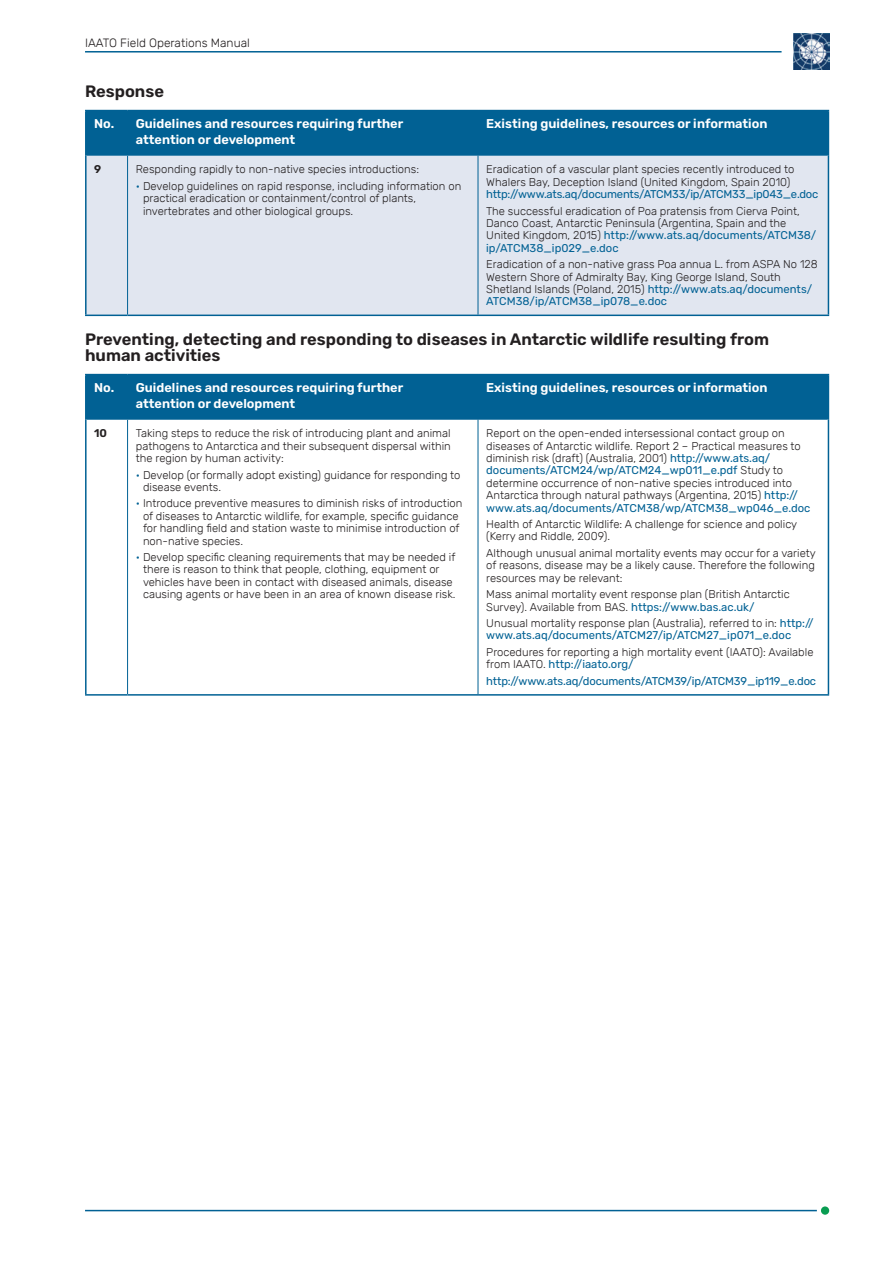
<style>
.page{position:relative;width:893px;height:1263px;background:#fff}
.page>*{position:absolute;margin:0;border:0;box-sizing:border-box;transform-origin:0 0}
.t1{font:600 16.5px/16.5px "Rubik";color:#231f20}
.t2{font:600 12.75px/16.5px "Rubik";color:#fff}
.t3{font:300 12px "Rubik";color:#231f20}
.t4{font:300 11.25px/12.3px "Rubik";color:#231f20}
.t5{font:11.25px/12.3px "Rubik";letter-spacing:-.015em;color:#016194}
.t6{font:600 11.25px "Rubik";color:#231f20}
.s1{color:#016194}
.s2{font-weight:400;color:#016194}
.s3{font-weight:300;color:#231f20}
</style>
<div class="page">
<hr style="left:85px;top:51px;width:697px;height:2px;background:#016194">
<hr style="left:85px;top:1210px;width:732px;height:1px;background:#016194">
<img style="left:793px;top:34px;width:36px;height:36px">
<div style="left:821px;top:1206px;width:8px;height:9px;background:#099d52;border-radius:50%"></div>
<div style="left:87px;top:111px;width:741px;height:44px;background:#016194"></div>
<div style="left:87px;top:156px;width:741px;height:159px;background:#e1e6f0"></div>
<hr style="left:127px;top:111px;width:1px;height:44px;background:#016194">
<hr style="left:478px;top:111px;width:1px;height:44px;background:#016194">
<hr style="left:127px;top:156px;width:1px;height:159px;background:#016194">
<hr style="left:478px;top:156px;width:1px;height:159px;background:#016194">
<hr style="left:85px;top:110px;width:43px;height:1px;background:#016194">
<hr style="left:85px;top:111px;width:2px;height:44px;background:#016194">
<hr style="left:128px;top:110px;width:350px;height:1px;background:#016194">
<hr style="left:478px;top:110px;width:351px;height:1px;background:#016194">
<hr style="left:828px;top:111px;width:1px;height:44px;background:#016194">
<hr style="left:85px;top:155px;width:2px;height:160px;background:#016194">
<hr style="left:828px;top:155px;width:1px;height:160px;background:#016194">
<hr style="left:85px;top:315px;width:43px;height:1px;background:#016194">
<hr style="left:128px;top:315px;width:350px;height:1px;background:#016194">
<hr style="left:478px;top:315px;width:351px;height:1px;background:#016194">
<hr style="left:87px;top:155px;width:41px;height:1px;background:#016194">
<hr style="left:128px;top:155px;width:350px;height:1px;background:#016194">
<hr style="left:478px;top:155px;width:350px;height:1px;background:#016194">
<div style="left:87px;top:375px;width:741px;height:44px;background:#016194"></div>
<svg style="left:128px;top:420px;width:700px;height:274px"></svg>
<hr style="left:127px;top:375px;width:1px;height:44px;background:#016194">
<hr style="left:478px;top:375px;width:1px;height:44px;background:#016194">
<hr style="left:127px;top:420px;width:1px;height:274px;background:#016194">
<hr style="left:478px;top:420px;width:1px;height:274px;background:#016194">
<hr style="left:85px;top:374px;width:43px;height:1px;background:#016194">
<hr style="left:85px;top:375px;width:2px;height:44px;background:#016194">
<hr style="left:128px;top:374px;width:350px;height:1px;background:#016194">
<hr style="left:478px;top:374px;width:351px;height:1px;background:#016194">
<hr style="left:828px;top:375px;width:1px;height:44px;background:#016194">
<hr style="left:85px;top:419px;width:2px;height:275px;background:#016194">
<hr style="left:828px;top:419px;width:1px;height:275px;background:#016194">
<hr style="left:85px;top:694px;width:43px;height:2px;background:#016194">
<hr style="left:128px;top:694px;width:350px;height:2px;background:#016194">
<hr style="left:478px;top:694px;width:351px;height:2px;background:#016194">
<hr style="left:87px;top:419px;width:41px;height:1px;background:#016194">
<hr style="left:128px;top:419px;width:350px;height:1px;background:#016194">
<hr style="left:478px;top:419px;width:350px;height:1px;background:#016194">
<p class="t3" style="left:85px;top:37px;width:166px">IAATO Field Operations Manual</p>
<h1 class="t1" style="left:85px;top:84px;width:80px">Response</h1>
<p class="t2" style="left:136px;top:116px;width:269px;text-indent:-42px">No. Guidelines and resources requiring further attention or development</p>
<p class="t2" style="left:486px;top:116px;width:283px">Existing guidelines, resources or information</p>
<p class="t6" style="left:94px;top:163px;width:9px">9</p>
<p class="t4" style="left:136px;top:163px;width:285px">Responding rapidly to non-native species introductions:</p>
<p class="t4" style="left:143px;top:180px;width:320px;text-indent:-7px"><span class="s1">•</span> Develop guidelines on rapid response, including information on practical eradication or containment/control of plants, invertebrates and other biological groups.</p>
<p class="t4" style="left:486px;top:163px;width:310px">Eradication of a vascular plant species recently introduced to<br>Whalers Bay, Deception Island (United Kingdom, Spain 2010)</p>
<p class="t5" style="left:486px;top:188px;width:334px">http://www.ats.aq/documents/ATCM33/ip/ATCM33_ip043_e.doc</p>
<p class="t4" style="left:486px;top:205px;width:332px">The successful eradication of Poa pratensis from Cierva Point, Danco Coast, Antarctic Peninsula (Argentina, Spain and the United Kingdom, 2015) <span class="s2">http://www.ats.aq/documents/ATCM38/ ip/ATCM38_ip029_e.doc</span></p>
<p class="t4" style="left:486px;top:258px;width:333px">Eradication of a non-native grass Poa annua L. from ASPA No 128<br>Western Shore of Admiralty Bay, King George Island, South Shetland Islands (Poland, 2015) <span class="s2">http://www.ats.aq/documents/ ATCM38/ip/ATCM38_ip078_e.doc</span></p>
<h1 class="t1" style="left:85px;top:331px;width:685px">Preventing, detecting and responding to diseases in Antarctic wildlife resulting from human activities</h1>
<p class="t2" style="left:136px;top:380px;width:269px;text-indent:-42px">No. Guidelines and resources requiring further attention or development</p>
<p class="t2" style="left:486px;top:380px;width:283px">Existing guidelines, resources or information</p>
<p class="t6" style="left:94px;top:427px;width:14px">10</p>
<p class="t4" style="left:136px;top:427px;width:317px;text-align:justify">Taking steps to reduce the risk of introducing plant and animal pathogens to Antarctica and their subsequent dispersal within the region by human activity:</p>
<p class="t4" style="left:143px;top:469px;width:319px;text-indent:-7px"><span class="s1">•</span> Develop (or formally adopt existing) guidance for responding to disease events.</p>
<p class="t4" style="left:143px;top:498px;width:321px;text-indent:-7px"><span class="s1">•</span> Introduce preventive measures to diminish risks of introduction of diseases to Antarctic wildlife, for example, specific guidance for handling field and station waste to minimise introduction of non-native species.</p>
<p class="t4" style="left:143px;top:551px;width:314px;text-indent:-7px"><span class="s1">•</span> Develop specific cleaning requirements that may be needed if there is reason to think that people, clothing, equipment or vehicles have been in contact with diseased animals, disease causing agents or have been in an area of known disease risk.</p>
<p class="t4" style="left:486px;top:428px;width:326px">Report on the open-ended intersessional contact group on diseases of Antarctic wildlife. Report 2 – Practical measures to diminish risk (draft) (Australia, 2001) <span class="s2">http://www.ats.aq/ documents/ATCM24/wp/ATCM24_wp011_e.pdf</span> Study to determine occurrence of non-native species introduced into Antarctica through natural pathways (Argentina, 2015) <span class="s2">http:// www.ats.aq/documents/ATCM38/wp/ATCM38_wp046_e.doc</span></p>
<p class="t4" style="left:486px;top:518px;width:312px">Health of Antarctic Wildlife: A challenge for science and policy (Kerry and Riddle, 2009).</p>
<p class="t4" style="left:486px;top:547px;width:331px;text-align:justify">Although unusual animal mortality events may occur for a variety of reasons, disease may be a likely cause. Therefore the following resources may be relevant:</p>
<p class="t4" style="left:486px;top:588px;width:305px">Mass animal mortality event response plan (British Antarctic<br>Survey). Available from BAS. <span class="s2">https://www.bas.ac.uk/</span></p>
<p class="t5" style="left:486px;top:617px;width:329px"><span class="s3">Unusual mortality response plan (Australia), referred to in:</span> http:// www.ats.aq/documents/ATCM27/ip/ATCM27_ip071_e.doc</p>
<p class="t4" style="left:486px;top:646px;width:329px">Procedures for reporting a high mortality event (IAATO): Available from IAATO. <span class="s2">http://iaato.org/</span></p>
<p class="t5" style="left:486px;top:675px;width:331px">http://www.ats.aq/documents/ATCM39/ip/ATCM39_ip119_e.doc</p>
</div>
